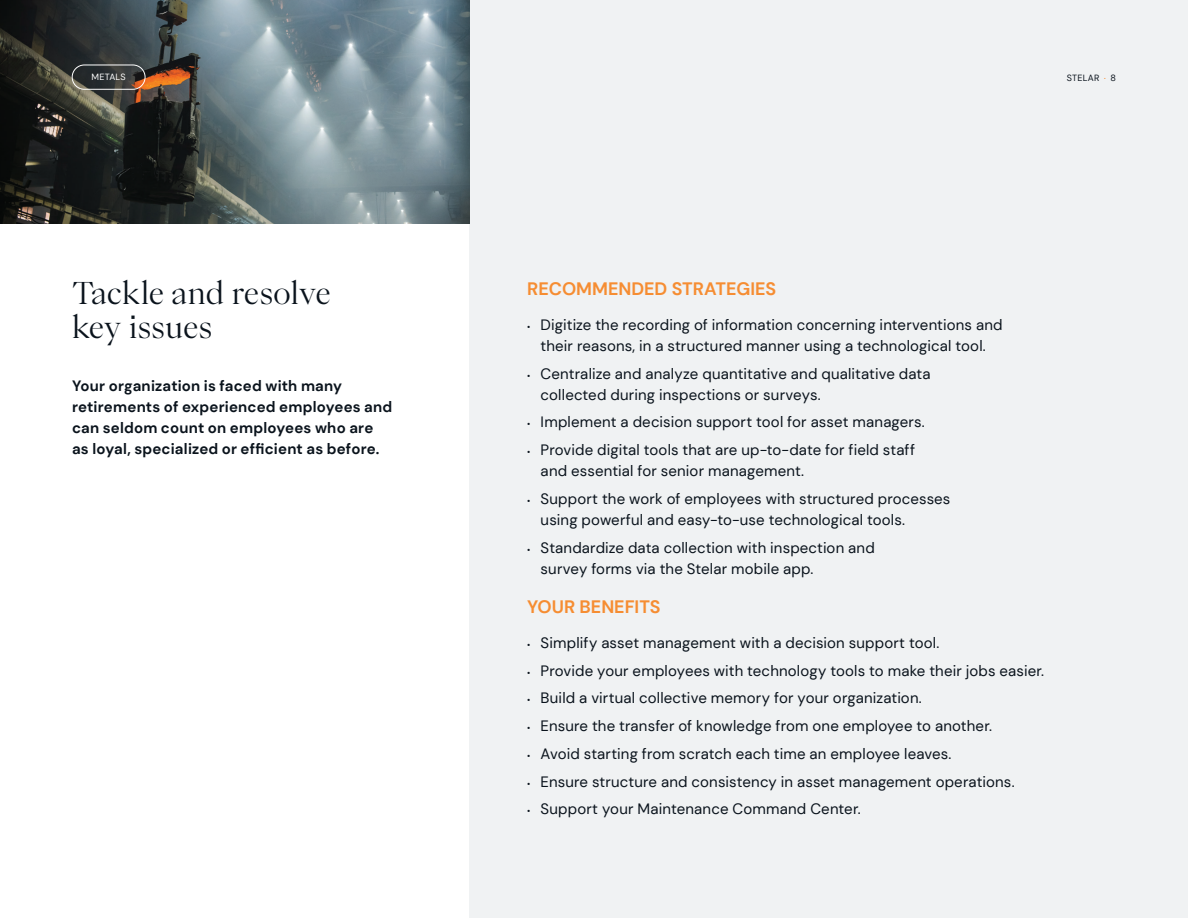
<style>
.page{position:relative;width:1188px;height:918px;background:#fff}
.page>*{position:absolute;margin:0;border:0;box-sizing:border-box;transform-origin:0 0}
.t1{font:30px/34.5px "PP Eiko";letter-spacing:.005em;color:#0a131c}
.t2{font:700 18px "DM Sans";color:#f68d32}
.t3{font:15px/21px "DM Sans";letter-spacing:.01em;color:#0a131c}
.t4{font:700 15px/21px "DM Sans";letter-spacing:.01em;color:#0a131c}
.t5{font:9px "DM Sans";letter-spacing:.025em;color:#0a131c}
.t6{font:9px "DM Sans";letter-spacing:.025em;color:#fff}
.t7{font:4.5px "DM Sans";color:#f68d32}
.s1{font-size:9px;color:#0a131c}
.s2{font-size:9px}
</style>
<div class="page">
<div style="left:469px;top:0;width:719px;height:918px;background:#f0f2f3"></div>
<img style="left:0;top:0;width:469px;height:224px">
<div style="left:72px;top:65px;width:73px;height:24px;border:1px solid #fff;border-radius:12px"></div>
<p class="t6" style="left:92px;top:72px;width:36px">METALS</p>
<p class="t7" style="left:1104px;top:75px;width:13px">• <span class="s1">8</span></p>
<p class="t5" style="left:1067px;top:72px;width:34px">STELAR</p>
<h1 class="t1" style="left:72px;top:276px;width:260px">Tackle and resolve key issues</h1>
<p class="t4" style="left:72px;top:375px;width:322px">Your organization is faced with many retirements of experienced employees and can seldom count on employees who are as loyal, specialized or efficient as before.</p>
<p class="t2" style="left:527px;top:278px;width:251px">RECOMMENDED STRATEGIES</p>
<p class="t3" style="left:527px;top:314px;width:477px;text-align:center"><span class="s2">•</span> Digitize the recording of information concerning interventions and their reasons, in a structured manner using a technological tool.</p>
<p class="t3" style="left:541px;top:363px;width:392px;text-indent:-14px"><span class="s2">•</span> Centralize and analyze quantitative and qualitative data collected during inspections or surveys.</p>
<p class="t3" style="left:527px;top:412px;width:399px"><span class="s2">•</span> Implement a decision support tool for asset managers.</p>
<p class="t3" style="left:541px;top:439px;width:376px;text-indent:-14px"><span class="s2">•</span> Provide digital tools that are up-to-date for field staff and essential for senior management.</p>
<p class="t3" style="left:541px;top:488px;width:411px;text-indent:-14px"><span class="s2">•</span> Support the work of employees with structured processes using powerful and easy-to-use technological tools.</p>
<p class="t3" style="left:541px;top:537px;width:336px;text-indent:-14px"><span class="s2">•</span> Standardize data collection with inspection and survey forms via the Stelar mobile app.</p>
<p class="t2" style="left:527px;top:596px;width:135px">YOUR BENEFITS</p>
<p class="t3" style="left:527px;top:632px;width:414px"><span class="s2">•</span> Simplify asset management with a decision support tool.</p>
<p class="t3" style="left:527px;top:660px;width:518px"><span class="s2">•</span> Provide your employees with technology tools to make their jobs easier.</p>
<p class="t3" style="left:527px;top:687px;width:396px"><span class="s2">•</span> Build a virtual collective memory for your organization.</p>
<p class="t3" style="left:527px;top:715px;width:466px"><span class="s2">•</span> Ensure the transfer of knowledge from one employee to another.</p>
<p class="t3" style="left:527px;top:743px;width:426px"><span class="s2">•</span> Avoid starting from scratch each time an employee leaves.</p>
<p class="t3" style="left:527px;top:771px;width:489px"><span class="s2">•</span> Ensure structure and consistency in asset management operations.</p>
<p class="t3" style="left:527px;top:798px;width:335px"><span class="s2">•</span> Support your Maintenance Command Center.</p>
</div>
